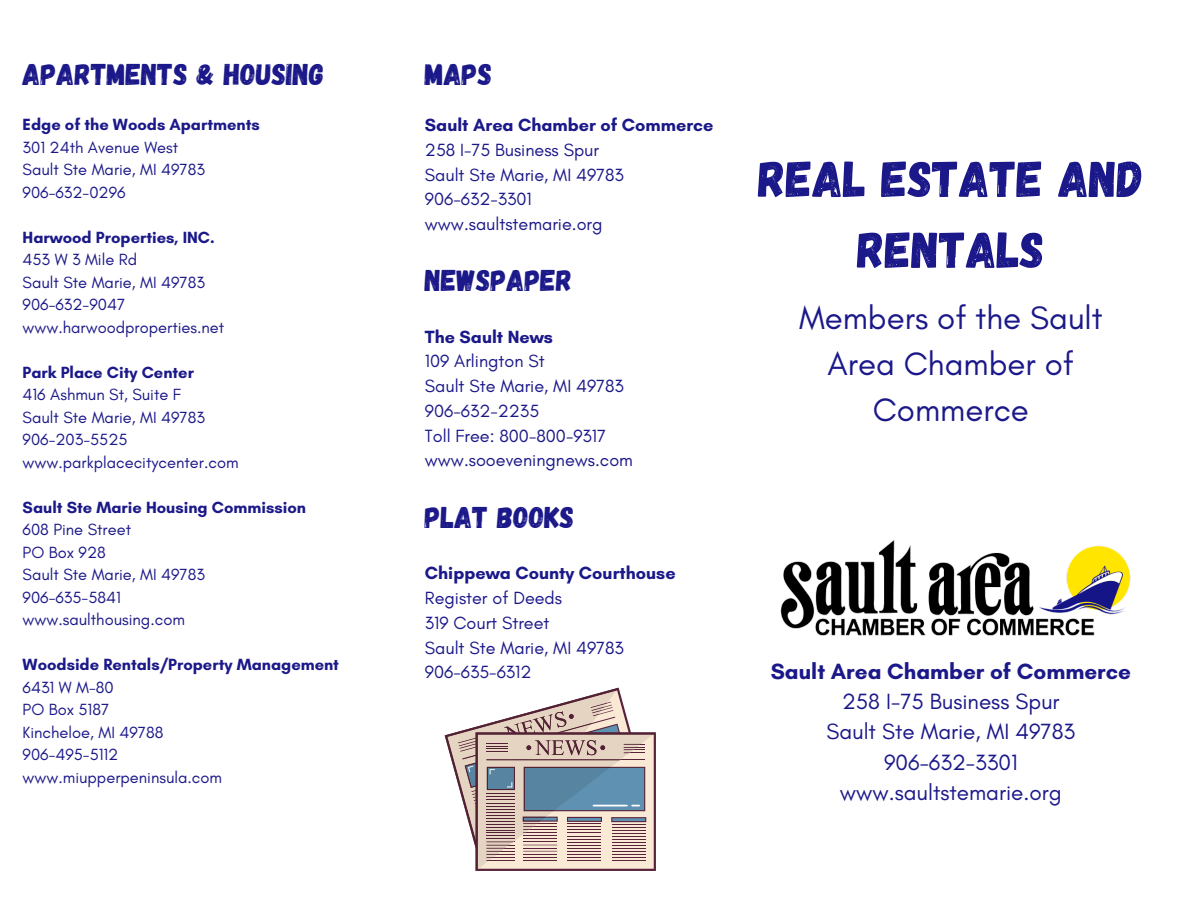
<style>
.page{position:relative;width:1188px;height:918px;background:#fff}
.page>*{position:absolute;margin:0;border:0;box-sizing:border-box;transform-origin:0 0}
.t1{font:51px/70.8px "Gagalin";color:#1b1889;text-align:center}
.t2{font:33px/46.2px "Glacial Indifference";color:#1b1889;text-align:center}
.t3{font:30px "Gagalin";color:#1b1889}
.t4{font:22.5px "Glacial Indifference";color:#1b1889}
.t5{font:700 22.5px "Glacial Indifference";color:#1b1889}
.t6{font:18px "Glacial Indifference";color:#1b1889}
.t7{font:700 18px "Glacial Indifference";color:#1b1889}
.t8{font:16.5px "Glacial Indifference";color:#1b1889}
.t9{font:700 16.5px "Glacial Indifference";color:#1b1889}
</style>
<div class="page">
<img style="left:780px;top:540px;width:351px;height:96px">
<svg style="left:445px;top:688px;width:211px;height:183px"></svg>
<p class="t3" style="left:23px;top:55px;width:303px">APARTMENTS &amp; HOUSING</p>
<p class="t9" style="left:23px;top:115px;width:239px">Edge of the Woods Apartments</p>
<p class="t8" style="left:23px;top:137px;width:157px">301 24th Avenue West</p>
<p class="t8" style="left:23px;top:160px;width:184px">Sault Ste Marie, MI 49783</p>
<p class="t8" style="left:23px;top:182px;width:105px">906-632-0296</p>
<p class="t9" style="left:23px;top:227px;width:194px">Harwood Properties, INC.</p>
<p class="t8" style="left:23px;top:250px;width:116px">453 W 3 Mile Rd</p>
<p class="t8" style="left:23px;top:272px;width:184px">Sault Ste Marie, MI 49783</p>
<p class="t8" style="left:23px;top:295px;width:104px">906-632-9047</p>
<p class="t8" style="left:23px;top:317px;width:203px">www.harwoodproperties.net</p>
<p class="t9" style="left:23px;top:362px;width:173px">Park Place City Center</p>
<p class="t8" style="left:23px;top:385px;width:160px">416 Ashmun St, Suite F</p>
<p class="t8" style="left:23px;top:407px;width:184px">Sault Ste Marie, MI 49783</p>
<p class="t8" style="left:23px;top:430px;width:106px">906-203-5525</p>
<p class="t8" style="left:23px;top:452px;width:218px">www.parkplacecitycenter.com</p>
<p class="t9" style="left:23px;top:497px;width:285px">Sault Ste Marie Housing Commission</p>
<p class="t8" style="left:23px;top:520px;width:110px">608 Pine Street</p>
<p class="t8" style="left:23px;top:542px;width:85px">PO Box 928</p>
<p class="t8" style="left:23px;top:565px;width:184px">Sault Ste Marie, MI 49783</p>
<p class="t8" style="left:23px;top:587px;width:100px">906-635-5841</p>
<p class="t8" style="left:23px;top:610px;width:164px">www.saulthousing.com</p>
<p class="t9" style="left:23px;top:655px;width:318px">Woodside Rentals/Property Management</p>
<p class="t8" style="left:23px;top:677px;width:93px">6431 W M-80</p>
<p class="t8" style="left:23px;top:700px;width:88px">PO Box 5187</p>
<p class="t8" style="left:23px;top:722px;width:142px">Kincheloe, MI 49788</p>
<p class="t8" style="left:23px;top:745px;width:97px">906-495-5112</p>
<p class="t8" style="left:23px;top:767px;width:201px">www.miupperpeninsula.com</p>
<p class="t3" style="left:425px;top:55px;width:69px">MAPS</p>
<p class="t7" style="left:425px;top:114px;width:290px">Sault Area Chamber of Commerce</p>
<p class="t6" style="left:425px;top:139px;width:176px">258 I-75 Business Spur</p>
<p class="t6" style="left:425px;top:164px;width:201px">Sault Ste Marie, MI 49783</p>
<p class="t6" style="left:425px;top:188px;width:108px">906-632-3301</p>
<p class="t6" style="left:425px;top:213px;width:179px">www.saultstemarie.org</p>
<p class="t3" style="left:425px;top:261px;width:149px">NEWSPAPER</p>
<p class="t7" style="left:425px;top:326px;width:130px">The Sault News</p>
<p class="t6" style="left:425px;top:350px;width:121px">109 Arlington St</p>
<p class="t6" style="left:425px;top:375px;width:201px">Sault Ste Marie, MI 49783</p>
<p class="t6" style="left:425px;top:400px;width:116px">906-632-2235</p>
<p class="t6" style="left:425px;top:425px;width:183px">Toll Free: 800-800-9317</p>
<p class="t6" style="left:425px;top:449px;width:210px">www.sooeveningnews.com</p>
<p class="t3" style="left:425px;top:498px;width:151px">PLAT BOOKS</p>
<p class="t7" style="left:425px;top:562px;width:252px">Chippewa County Courthouse</p>
<p class="t6" style="left:425px;top:587px;width:139px">Register of Deeds</p>
<p class="t6" style="left:425px;top:612px;width:126px">319 Court Street</p>
<p class="t6" style="left:425px;top:637px;width:201px">Sault Ste Marie, MI 49783</p>
<p class="t6" style="left:425px;top:661px;width:108px">906-635-6312</p>
<p class="t5" style="left:771px;top:657px;width:362px">Sault Area Chamber of Commerce</p>
<p class="t4" style="left:842px;top:688px;width:219px">258 I-75 Business Spur</p>
<p class="t4" style="left:827px;top:718px;width:250px">Sault Ste Marie, MI 49783</p>
<p class="t4" style="left:884px;top:748px;width:135px">906-632-3301</p>
<p class="t4" style="left:840px;top:779px;width:223px">www.saultstemarie.org</p>
<p class="t1" style="left:758px;top:141px;width:387px">REAL ESTATE AND<br>RENTALS</p>
<p class="t2" style="left:799px;top:294px;width:305px">Members of the Sault<br>Area Chamber of<br>Commerce</p>
</div>
